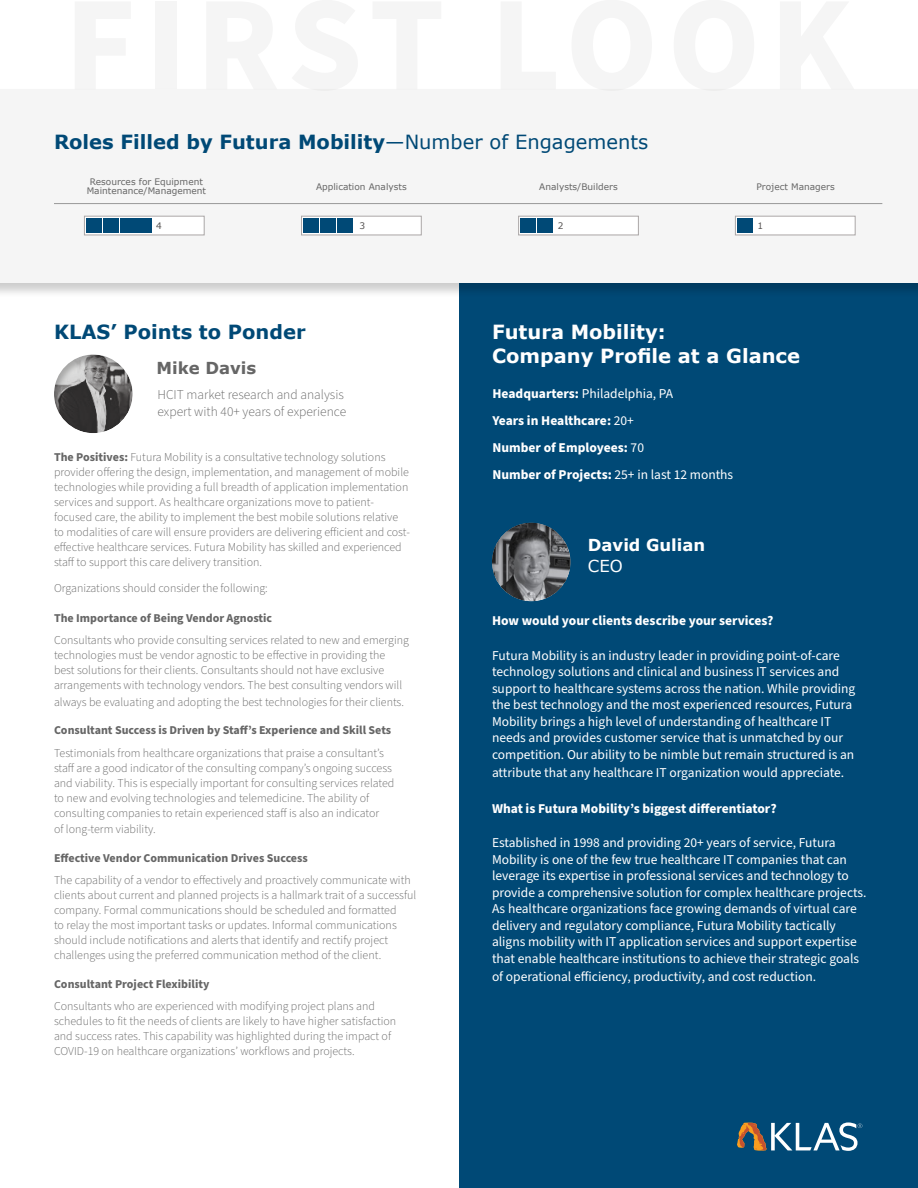
<style>
.page{position:relative;width:918px;height:1188px;background:#fff}
.page>*{position:absolute;margin:0;border:0;box-sizing:border-box;transform-origin:0 0}
.t1{font:700 19.5px "Verdana";color:#004976}
.t2{font:700 19.5px/24px "Verdana";color:#fff}
.t3{font:700 16.5px "Verdana";color:#fff}
.t4{font:700 16.5px "Verdana";color:#666}
.t5{font:16.5px "Verdana";color:#fff}
.t6{font:13.5px/16.5px "Source Sans Pro";color:#fff}
.t7{font:700 13.5px/27px "Source Sans Pro";color:#fff}
.t8{font:300 13.5px/16.5px "Source Sans Pro";color:#666}
.t9{font:300 12px/15px "Source Sans Pro";color:#666}
.t10{font:700 12px "Source Sans Pro";color:#666}
.t11{font:9px/9px "Verdana";color:#666;text-align:center}
.t12{font:9px "Verdana";color:#555352}
.s1{font-weight:400}
.s2{font-weight:700}
</style>
<div class="page">
<div style="left:459px;top:239px;width:459px;height:949px;background:#004976"></div>
<div style="left:0;top:88px;width:918px;height:210px;background:#000;opacity:.2"></div>
<div style="left:0;top:89px;width:918px;height:194px;background:#f5f5f5"></div>
<svg style="left:737px;top:1122px;width:125px;height:29px"></svg>
<div style="left:42px;top:343px;width:104px;height:90px;background:#333;opacity:.3"></div>
<div style="left:479px;top:511px;width:106px;height:92px;background:#333;opacity:.3"></div>
<hr style="left:54px;top:203px;width:828px;height:1px;background:#999">
<div style="left:84px;top:216px;width:120px;height:19px;background:#fff;border:1px solid #aba7a7"></div>
<div style="left:87px;top:218px;width:15px;height:15px;background:#004976"></div>
<div style="left:103px;top:218px;width:15px;height:15px;background:#004976"></div>
<div style="left:120px;top:218px;width:15px;height:15px;background:#004976"></div>
<div style="left:137px;top:218px;width:15px;height:15px;background:#004976"></div>
<div style="left:301px;top:216px;width:120px;height:19px;background:#fff;border:1px solid #aba7a7"></div>
<div style="left:304px;top:218px;width:15px;height:15px;background:#004976"></div>
<div style="left:320px;top:218px;width:16px;height:15px;background:#004976"></div>
<div style="left:337px;top:218px;width:15px;height:15px;background:#004976"></div>
<div style="left:518px;top:216px;width:121px;height:19px;background:#fff;border:1px solid #aba7a7"></div>
<div style="left:521px;top:218px;width:15px;height:15px;background:#004976"></div>
<div style="left:538px;top:218px;width:15px;height:15px;background:#004976"></div>
<div style="left:735px;top:216px;width:120px;height:19px;background:#fff;border:1px solid #aba7a7"></div>
<div style="left:738px;top:218px;width:15px;height:15px;background:#004976"></div>
<h1 class="t1" style="left:54px;top:128px;width:596px">Roles Filled by Futura Mobility<span class="s1">—Number of Engagements</span></h1>
<p class="t11" style="left:316px;top:182px;width:92px">Application Analysts</p>
<p class="t11" style="left:87px;top:178px;width:121px">Resources for Equipment<br>Maintenance/Management</p>
<p class="t11" style="left:539px;top:182px;width:80px">Analysts/Builders</p>
<p class="t11" style="left:757px;top:182px;width:80px">Project Managers</p>
<p class="t12" style="left:156px;top:220px;width:7px">4</p>
<p class="t12" style="left:359px;top:220px;width:7px">3</p>
<p class="t12" style="left:558px;top:220px;width:7px">2</p>
<p class="t12" style="left:758px;top:220px;width:7px">1</p>
<h1 class="t1" style="left:54px;top:318px;width:253px">KLAS’ Points to Ponder</h1>
<h2 class="t4" style="left:157px;top:356px;width:101px">Mike Davis</h2>
<p class="t8" style="left:157px;top:387px;width:190px">HCIT market research and analysis expert with 40+ years of experience</p>
<p class="t9" style="left:54px;top:450px;width:357px"><span class="s2">The Positives:</span> Futura Mobility is a consultative technology solutions provider offering the design, implementation, and management of mobile technologies while providing a full breadth of application implementation services and support. As healthcare organizations move to patient&shy;focused care, the ability to implement the best mobile solutions relative to modalities of care will ensure providers are delivering efficient and cost&shy;effective healthcare services. Futura Mobility has skilled and experienced staff to support this care delivery transition.</p>
<p class="t9" style="left:54px;top:581px;width:215px">Organizations should consider the following:</p>
<p class="t10" style="left:54px;top:609px;width:220px">The Importance of Being Vendor Agnostic</p>
<p class="t9" style="left:54px;top:633px;width:356px">Consultants who provide consulting services related to new and emerging technologies must be vendor agnostic to be effective in providing the best solutions for their clients. Consultants should not have exclusive arrangements with technology vendors. The best consulting vendors will</p>
<p class="t9" style="left:54px;top:695px;width:352px">always be evaluating and adopting the best technologies for their clients.</p>
<p class="t10" style="left:54px;top:722px;width:339px">Consultant Success is Driven by Staff’s Experience and Skill Sets</p>
<p class="t9" style="left:54px;top:746px;width:342px">Testimonials from healthcare organizations that praise a consultant’s staff are a good indicator of the consulting company’s ongoing success and viability. This is especially important for consulting services related to new and evolving technologies and telemedicine. The ability of consulting companies to retain experienced staff is also an indicator</p>
<p class="t9" style="left:54px;top:822px;width:103px">of long-term viability.</p>
<p class="t10" style="left:54px;top:849px;width:255px">Effective Vendor Communication Drives Success</p>
<p class="t9" style="left:54px;top:873px;width:364px">The capability of a vendor to effectively and proactively communicate with clients about current and planned projects is a hallmark trait of a successful company. Formal communications should be scheduled and formatted<br>to relay the most important tasks or updates. Informal communications should include notifications and alerts that identify and rectify project challenges using the preferred communication method of the client.</p>
<p class="t10" style="left:54px;top:975px;width:157px">Consultant Project Flexibility</p>
<p class="t9" style="left:54px;top:999px;width:344px">Consultants who are experienced with modifying project plans and schedules to fit the needs of clients are likely to have higher satisfaction and success rates. This capability was highlighted during the impact of COVID-19 on healthcare organizations’ workflows and projects.</p>
<h1 class="t2" style="left:492px;top:319px;width:310px">Futura Mobility:<br>Company Profile at a Glance</h1>
<p class="t7" style="left:492px;top:381px;width:242px">Headquarters: <span class="s1">Philadelphia, PA<br></span>Years in Healthcare: <span class="s1">20+<br></span>Number of Employees: <span class="s1">70<br></span>Number of Projects: <span class="s1">25+ in last 12 months</span></p>
<h2 class="t3" style="left:588px;top:533px;width:119px">David Gulian</h2>
<h2 class="t5" style="left:588px;top:555px;width:36px">CEO</h2>
<p class="t7" style="left:492px;top:608px;width:283px">How would your clients describe your services?</p>
<p class="t6" style="left:492px;top:648px;width:365px">Futura Mobility is an industry leader in providing point-of-care technology solutions and clinical and business IT services and support to healthcare systems across the nation. While providing the best technology and the most experienced resources, Futura Mobility brings a high level of understanding of healthcare IT needs and provides customer service that is unmatched by our competition. Our ability to be nimble but remain structured is an</p>
<p class="t6" style="left:492px;top:765px;width:354px">attribute that any healthcare IT organization would appreciate.</p>
<p class="t7" style="left:492px;top:795px;width:286px">What is Futura Mobility’s biggest differentiator?</p>
<p class="t6" style="left:492px;top:835px;width:376px">Established in 1998 and providing 20+ years of service, Futura Mobility is one of the few true healthcare IT companies that can leverage its expertise in professional services and technology to provide a comprehensive solution for complex healthcare projects.<br>As healthcare organizations face growing demands of virtual care delivery and regulatory compliance, Futura Mobility tactically aligns mobility with IT application services and support expertise that enable healthcare institutions to achieve their strategic goals</p>
<p class="t6" style="left:492px;top:968px;width:326px">of operational efficiency, productivity, and cost reduction.</p>
</div>
